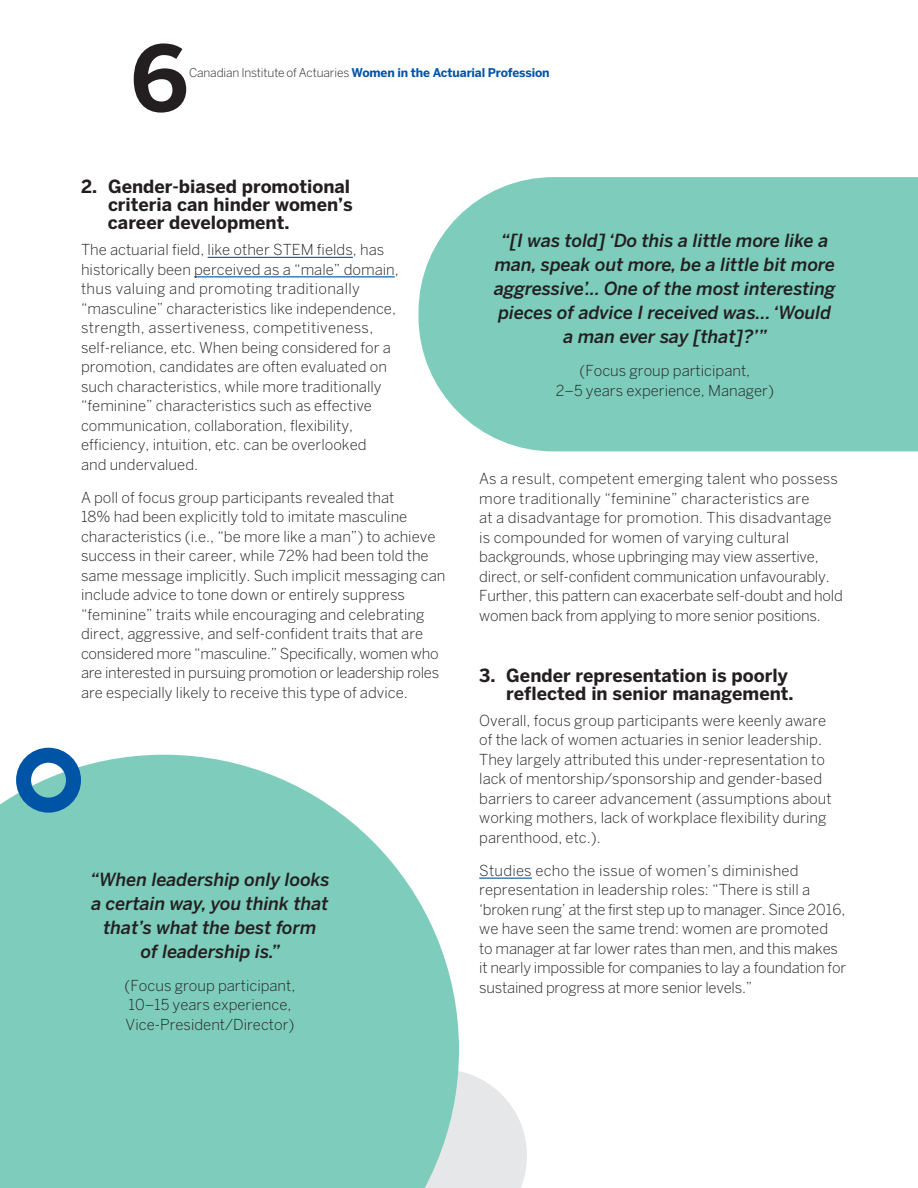
<style>
.page{position:relative;width:918px;height:1188px;background:#fff}
.page>*{position:absolute;margin:0;border:0;box-sizing:border-box;transform-origin:0 0}
.t1{font:700 90px "Benton Sans";color:#231f20}
.Pull_out_text{font:italic 500 18px/24px "Benton Sans";color:#231f20;text-align:center}
.H3-indent{font:700 18px/18px "Benton Sans";color:#231f20}
.body{font:300 15px/19.5px "Benton Sans";color:#231f20}
.Byline{font:300 15px/19.5px "Benton Sans";color:#231f20;text-align:center}
.t2{font:700 12px "Benton Sans";letter-spacing:-.015em;color:#0054a6}
.s1{font-weight:300;color:#231f20}
</style>
<div class="page">
<svg style="left:459px;top:1071px;width:68px;height:117px"></svg>
<hr style="left:208px;top:257px;width:145px;height:1px;background:#0054a6">
<hr style="left:194px;top:276px;width:201px;height:1px;background:#0054a6">
<svg style="left:0;top:755px;width:459px;height:433px;background:#8bd1c3"></svg>
<div style="left:418px;top:177px;width:500px;height:274px;background:#7dccbc"></div>
<div style="left:16px;top:748px;width:65px;height:65px;border:15px solid #0054a6;border-radius:50%"></div>
<hr style="left:479px;top:878px;width:53px;height:1px;background:#0054a6">
<h1 class="t1" style="left:130px;top:25px;width:60px">6</h1>
<p class="t2" style="left:189px;top:65px;width:362px"><span class="s1">Canadian Institute of Actuaries</span> Women in the Actuarial Profession</p>
<h3 class="H3-indent" style="left:108px;top:177px;width:246px;text-indent:-27px">2. Gender-biased promotional criteria can hinder women’s career development.</h3>
<p class="body" style="left:81px;top:240px;width:319px">The actuarial field, like other STEM fields, has historically been perceived as a “male” domain, thus valuing and promoting traditionally “masculine” characteristics like independence, strength, assertiveness, competitiveness, self-reliance, etc. When being considered for a promotion, candidates are often evaluated on such characteristics, while more traditionally “feminine” characteristics such as effective communication, collaboration, flexibility, efficiency, intuition, etc. can be overlooked<br>and undervalued.</p>
<p class="body" style="left:81px;top:487px;width:366px">A poll of focus group participants revealed that<br>18% had been explicitly told to imitate masculine characteristics (i.e., “be more like a man”) to achieve success in their career, while 72% had been told the same message implicitly. Such implicit messaging can include advice to tone down or entirely suppress “feminine” traits while encouraging and celebrating direct, aggressive, and self-confident traits that are considered more “masculine.” Specifically, women who are interested in pursuing promotion or leadership roles are especially likely to receive this type of advice.</p>
<p class="Pull_out_text" style="left:90px;top:867px;width:241px">“When leadership only looks a certain way, you think that that’s what the best form<br>of leadership is.”</p>
<p class="Byline" style="left:125px;top:975px;width:172px;text-align:left">(Focus group participant,<br>10–15 years experience,<br>Vice-President/Director)</p>
<p class="Pull_out_text" style="left:494px;top:229px;width:343px">“[I was told] ‘Do this a little more like a man, speak out more, be a little bit more aggressive’... One of the most interesting pieces of advice I received was... ‘Would a man ever say [that]?’”</p>
<p class="Byline" style="left:556px;top:361px;width:220px">(Focus group participant,<br>2–5 years experience, Manager)</p>
<p class="body" style="left:479px;top:469px;width:365px">As a result, competent emerging talent who possess more traditionally “feminine” characteristics are<br>at a disadvantage for promotion. This disadvantage is compounded for women of varying cultural backgrounds, whose upbringing may view assertive, direct, or self-confident communication unfavourably.<br>Further, this pattern can exacerbate self-doubt and hold women back from applying to more senior positions.</p>
<h3 class="H3-indent" style="left:506px;top:666px;width:289px;text-indent:-27px">3. Gender representation is poorly reflected in senior management.</h3>
<p class="body" style="left:479px;top:711px;width:354px">Overall, focus group participants were keenly aware of the lack of women actuaries in senior leadership.<br>They largely attributed this under-representation to lack of mentorship/sponsorship and gender-based barriers to career advancement (assumptions about working mothers, lack of workplace flexibility during parenthood, etc.).</p>
<p class="body" style="left:479px;top:861px;width:368px">Studies echo the issue of women’s diminished representation in leadership roles: “There is still a ‘broken rung’ at the first step up to manager. Since 2016, we have seen the same trend: women are promoted<br>to manager at far lower rates than men, and this makes it nearly impossible for companies to lay a foundation for sustained progress at more senior levels.”</p>
</div>
